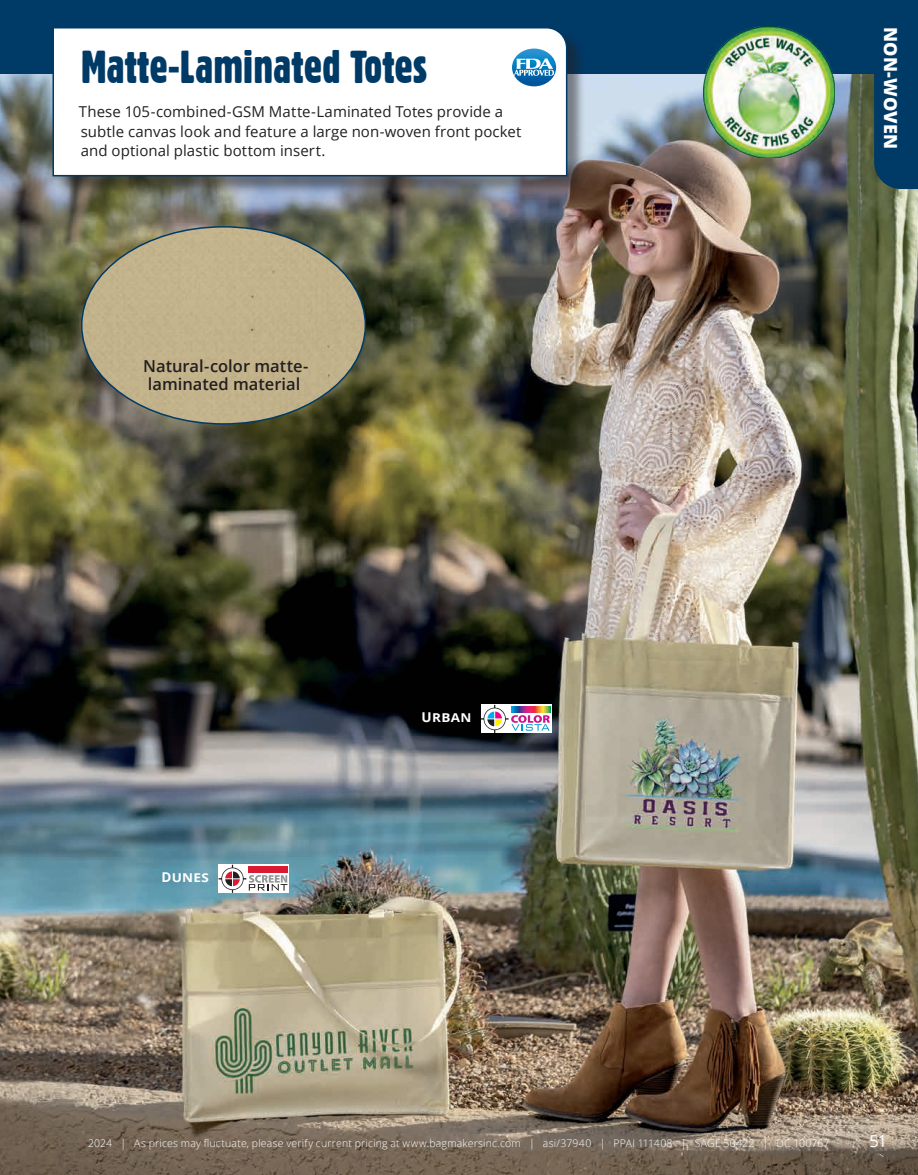
<style>
.page{position:relative;width:918px;height:1175px;background:#fff}
.page>*{position:absolute;margin:0;border:0;box-sizing:border-box;transform-origin:0 0}
.t1{font:45px "Gothic 821 Condensed BT";color:#003a67}
.t2{font:800 18px "Open Sans";letter-spacing:.01em;color:#fff}
.t3{font:600 16.5px/18px "Open Sans";color:#231f20}
.t4{font:16.5px "Open Sans";color:#fff}
.t5{font:15px/19.5px "Open Sans";letter-spacing:.005em;color:#231f20}
.t6{font:700 12.15px "Open Sans";letter-spacing:.025em;color:#fff;scale:1.11 1}
.t7{font:300 10.5px "Open Sans";letter-spacing:.02em;color:#fff}
.s1{font-size:13.5px}
</style>
<div class="page">
<img style="left:0;top:74px;width:918px;height:1100px">
<div style="left:874px;top:74px;width:44px;height:115px;background:#003a67"></div>
<div style="left:0;top:0;width:918px;height:74px;background:#003a67"></div>
<div style="left:55px;top:29px;width:531px;height:166px;background:#231f20;opacity:.5"></div>
<svg style="left:52px;top:28px;width:516px;height:149px"></svg>
<img style="left:82px;top:227px;width:283px;height:197px">
<svg style="left:512px;top:49px;width:44px;height:37px;background:#69abd4"></svg>
<img style="left:704px;top:26px;width:130px;height:131px">
<div style="left:219px;top:864px;width:70px;height:28px;background:#fff"></div>
<svg style="left:219px;top:864px;width:69px;height:28px"></svg>
<div style="left:249px;top:866px;width:39px;height:6px;background:#da1a32"></div>
<svg style="left:550px;top:705px;width:1px;height:28px"></svg>
<svg style="left:481px;top:705px;width:69px;height:28px"></svg>
<svg style="left:511px;top:706px;width:39px;height:7px"></svg>
<h1 class="t1" style="left:81px;top:39px;width:348px">Matte-Laminated Totes</h1>
<p class="t5" style="left:79px;top:102px;width:444px">These 105-combined-GSM Matte-Laminated Totes provide a subtle canvas look and feature a large non-woven front pocket and optional plastic bottom insert.</p>
<p class="t3" style="left:143px;top:356px;width:167px">Natural-color matte&shy;laminated material</p>
<p class="t6" style="left:162px;top:868px;width:44px"><span class="s1">D</span>UNES</p>
<p class="t6" style="left:422px;top:709px;width:46px"><span class="s1">U</span>RBAN</p>
<p class="t2" style="left:904px;top:27px;width:123px;rotate:90deg">NON-WOVEN</p>
<p class="t7" style="left:88px;top:1136px;width:743px">2024 | As prices may fluctuate, please verify current pricing at www.bagmakersinc.com | asi/37940 | PPAI 111408 | SAGE 50422 | DC 100767</p>
<p class="t4" style="left:869px;top:1129px;width:19px">51</p>
</div>
